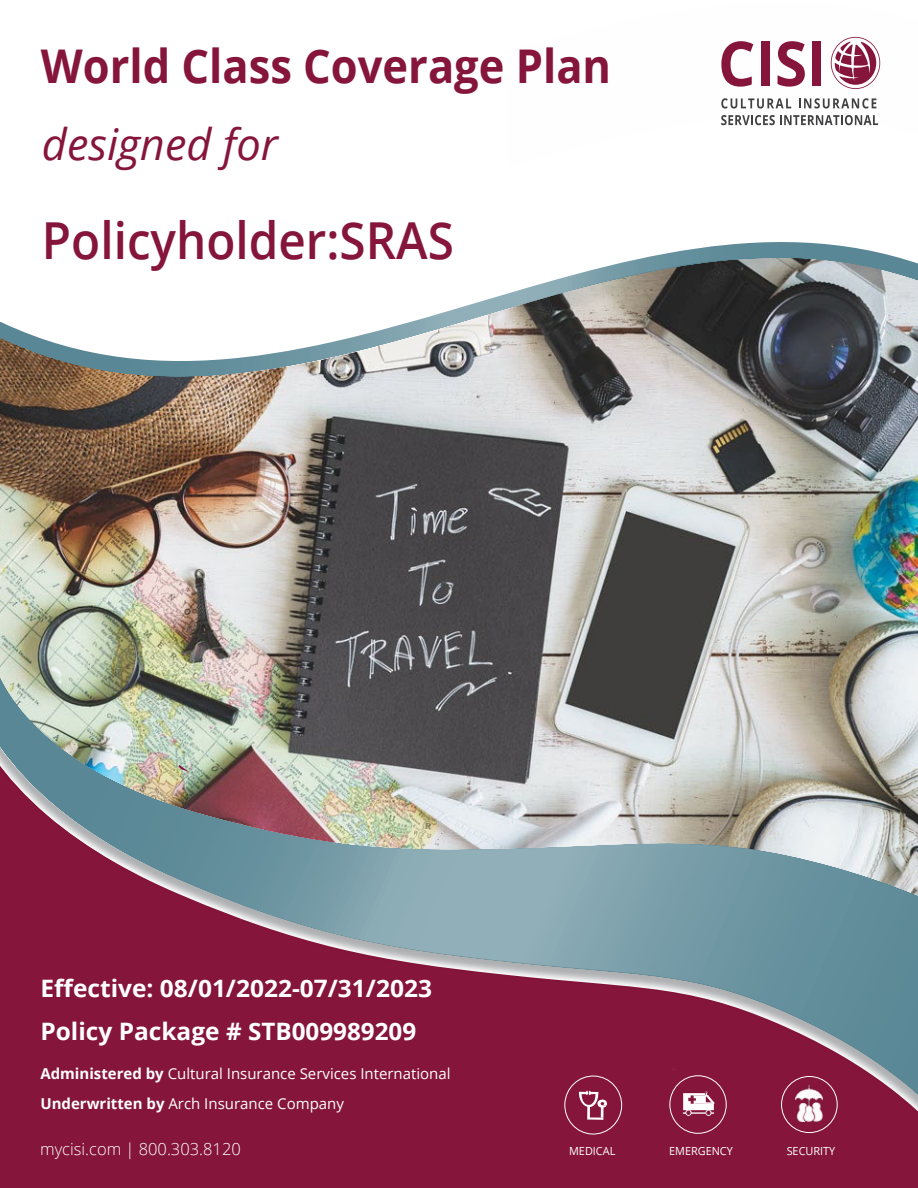
<style>
.page{position:relative;width:918px;height:1188px;background:#fff}
.page>*{position:absolute;margin:0;border:0;box-sizing:border-box;transform-origin:0 0}
.t1{font:600 51px "Open Sans";color:#85153a;scale:.93 1}
.t2{font:700 46.5px "Open Sans";color:#85153a;scale:.93 1}
.t3{font:italic 43.5px "Open Sans";color:#85153a}
.t4{font:700 24px/42.6px "Open Sans";color:#fff}
.t5{font:300 16.5px "Open Sans";color:#fff}
.t6{font:15px/30px "Open Sans";color:#fff}
.t7{font:11.25px "Open Sans";color:#fff}
.s1{font-weight:700}
</style>
<div class="page">
<img style="left:0;top:488px;width:918px;height:170px">
<div style="left:0;top:1176px;width:918px;height:12px;background:#85153a"></div>
<div style="left:0;top:658px;width:918px;height:518px;background:#85153a"></div>
<svg style="left:0;top:659px;width:918px;height:499px;background:#89344e"></svg>
<svg style="left:0;top:677px;width:918px;height:418px;background:#8f7481"></svg>
<img style="left:8px;top:488px;width:910px;height:14px">
<img style="left:0;top:36px;width:918px;height:452px">
<div style="left:0;top:54px;width:507px;height:234px;background:#fff"></div>
<svg style="left:831px;top:37px;width:49px;height:52px"></svg>
<svg style="left:721px;top:41px;width:32px;height:46px"></svg>
<div style="left:761px;top:42px;width:9px;height:44px;background:#85153a"></div>
<svg style="left:778px;top:41px;width:27px;height:46px"></svg>
<div style="left:812px;top:42px;width:9px;height:44px;background:#85153a"></div>
<svg style="left:721px;top:98px;width:70px;height:11px"></svg>
<svg style="left:799px;top:98px;width:77px;height:11px"></svg>
<svg style="left:721px;top:115px;width:157px;height:10px"></svg>
<div style="left:0;top:179px;width:16px;height:143px;background:#fff"></div>
<h2 class="t2" style="left:41px;top:48px;width:615px">World Class Coverage Plan</h2>
<h3 class="t3" style="left:42px;top:127px;width:238px">designed for</h3>
<h1 class="t1" style="left:42px;top:206px;width:445px">Policyholder:SRAS</h1>
<h3 class="t4" style="left:40px;top:966px;width:393px">Effective: 08/01/2022-07/31/2023<br>Policy Package # STB009989209</h3>
<p class="t6" style="left:40px;top:1060px;width:412px"><span class="s1">Administered by</span> Cultural Insurance Services International<br><span class="s1">Underwritten by</span> Arch Insurance Company</p>
<p class="t5" style="left:40px;top:1142px;width:202px">mycisi.com | 800.303.8120</p>
<p class="t7" style="left:569px;top:1146px;width:48px">MEDICAL</p>
<p class="t7" style="left:669px;top:1146px;width:65px">EMERGENCY</p>
<p class="t7" style="left:787px;top:1146px;width:50px">SECURITY</p>
</div>
